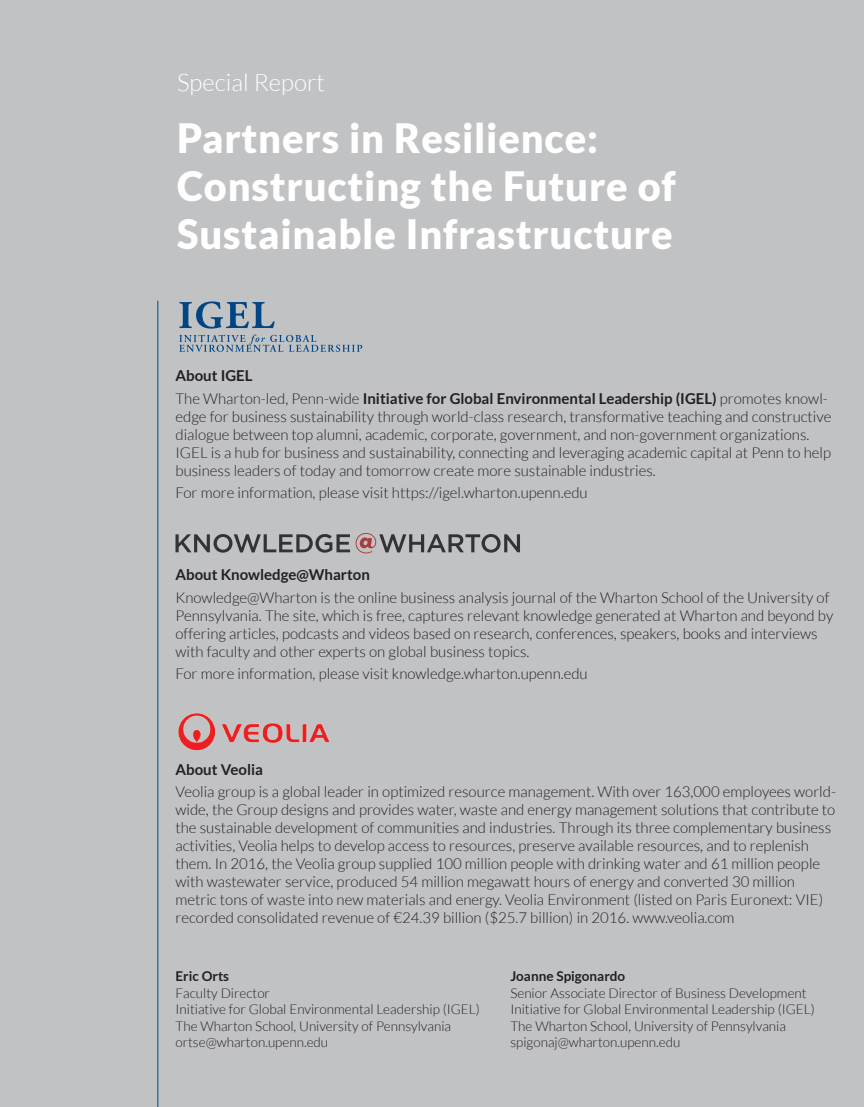
<style>
.page{position:relative;width:864px;height:1107px;background:#c1c2c4}
.page>*{position:absolute;margin:0;border:0;box-sizing:border-box;transform-origin:0 0}
.cover_header{font:900 40.5px/48px "Lato";letter-spacing:.02em;color:#fff}
.t1{font:300 24px "Lato";color:#fff}
.TOC_article_title{font:300 15px/18px "Lato";color:#231f20}
.TOC_article_title-2{font:700 15px "Lato";color:#231f20}
.TOC_article_title-3{font:300 13.5px "Lato";color:#231f20}
.TOC_article_title-4{font:700 13.5px "Lato";color:#231f20}
.s1{font-weight:700}
</style>
<div class="page">
<img style="left:178px;top:713px;width:152px;height:38px">
<hr style="left:157px;top:301px;width:1px;height:806px;background:#004684">
<svg style="left:175px;top:534px;width:175px;height:19px"></svg>
<svg style="left:356px;top:533px;width:164px;height:20px"></svg>
<svg style="left:179px;top:301px;width:183px;height:51px"></svg>
<p class="t1" style="left:177px;top:70px;width:150px">Special Report</p>
<p class="cover_header" style="left:177px;top:113px;width:500px">Partners in Resilience:<br>Constructing the Future of<br>Sustainable Infrastructure</p>
<p class="TOC_article_title-2" style="left:175px;top:367px;width:79px">About IGEL</p>
<p class="TOC_article_title" style="left:175px;top:390px;width:657px">The Wharton-led, Penn-wide <span class="s1">Initiative for Global Environmental Leadership (IGEL)</span> promotes knowl&shy;edge for business sustainability through world-class research, transformative teaching and constructive dialogue between top alumni, academic, corporate, government, and non-government organizations.<br>IGEL is a hub for business and sustainability, connecting and leveraging academic capital at Penn to help business leaders of today and tomorrow create more sustainable industries.</p>
<p class="TOC_article_title" style="left:175px;top:484px;width:414px">For more information, please visit https://igel.wharton.upenn.edu</p>
<p class="TOC_article_title-2" style="left:175px;top:566px;width:196px">About Knowledge@Wharton</p>
<p class="TOC_article_title" style="left:175px;top:589px;width:659px">Knowledge@Wharton is the online business analysis journal of the Wharton School of the University of Pennsylvania. The site, which is free, captures relevant knowledge generated at Wharton and beyond by offering articles, podcasts and videos based on research, conferences, speakers, books and interviews with faculty and other experts on global business topics.</p>
<p class="TOC_article_title" style="left:175px;top:665px;width:414px">For more information, please visit knowledge.wharton.upenn.edu</p>
<p class="TOC_article_title-2" style="left:175px;top:761px;width:89px">About Veolia</p>
<p class="TOC_article_title" style="left:175px;top:783px;width:662px">Veolia group is a global leader in optimized resource management. With over 163,000 employees world&shy;wide, the Group designs and provides water, waste and energy management solutions that contribute to the sustainable development of communities and industries. Through its three complementary business activities, Veolia helps to develop access to resources, preserve available resources, and to replenish them. In 2016, the Veolia group supplied 100 million people with drinking water and 61 million people with wastewater service, produced 54 million megawatt hours of energy and converted 30 million metric tons of waste into new materials and energy. Veolia Environment (listed on Paris Euronext: VIE) recorded consolidated revenue of €24.39 billion ($25.7 billion) in 2016. www.veolia.com</p>
<p class="TOC_article_title-4" style="left:175px;top:969px;width:55px">Eric Orts</p>
<p class="TOC_article_title-3" style="left:175px;top:986px;width:96px">Faculty Director</p>
<p class="TOC_article_title-3" style="left:175px;top:1002px;width:306px">Initiative for Global Environmental Leadership (IGEL)</p>
<p class="TOC_article_title-3" style="left:175px;top:1019px;width:277px">The Wharton School, University of Pennsylvania</p>
<p class="TOC_article_title-3" style="left:175px;top:1035px;width:154px">ortse@wharton.upenn.edu</p>
<p class="TOC_article_title-4" style="left:510px;top:969px;width:116px">Joanne Spigonardo</p>
<p class="TOC_article_title-3" style="left:510px;top:986px;width:298px">Senior Associate Director of Business Development</p>
<p class="TOC_article_title-3" style="left:510px;top:1002px;width:306px">Initiative for Global Environmental Leadership (IGEL)</p>
<p class="TOC_article_title-3" style="left:510px;top:1019px;width:277px">The Wharton School, University of Pennsylvania</p>
<p class="TOC_article_title-3" style="left:510px;top:1035px;width:171px">spigonaj@wharton.upenn.edu</p>
</div>
